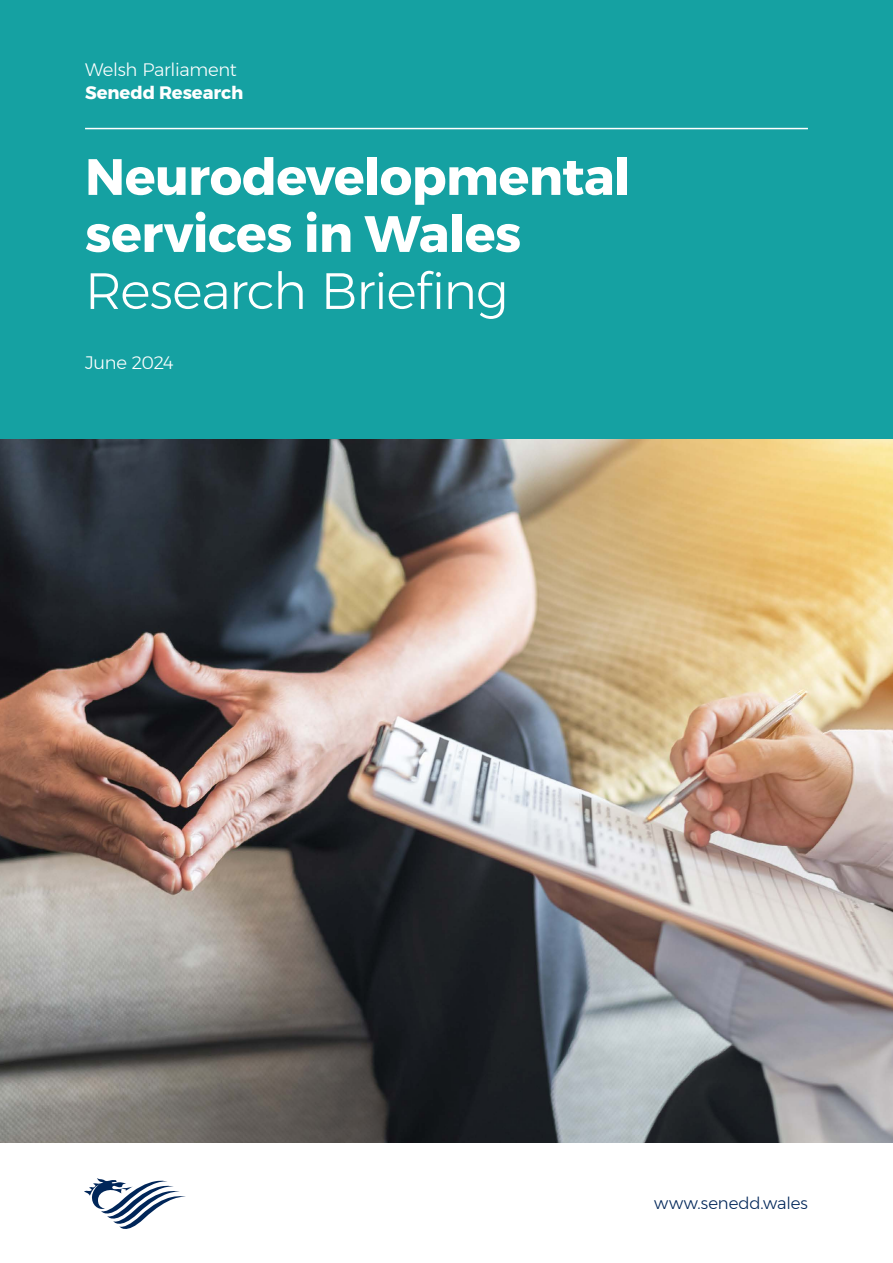
<style>
.page{position:relative;width:893px;height:1263px;background:#fff}
.page>*{position:absolute;margin:0;border:0;box-sizing:border-box;transform-origin:0 0}
.t1{font:700 51px/57px "Montserrat";letter-spacing:-.01em;color:#fff}
.t2{font:300 51px "Montserrat";letter-spacing:-.02em;color:#fff}
.t3{font:300 18px "Montserrat";letter-spacing:-.02em;color:#fff}
.t4{font:700 18px "Montserrat";letter-spacing:-.005em;color:#fff}
.t5{font:300 16.5px "Montserrat";color:#002659}
</style>
<div class="page">
<img style="left:0;top:439px;width:893px;height:704px">
<svg style="left:84px;top:1178px;width:102px;height:51px"></svg>
<div style="left:0;top:0;width:893px;height:439px;background:#15a1a2"></div>
<hr style="left:85px;top:128px;width:723px;height:1px;background:#fff">
<p class="t3" style="left:85px;top:56px;width:153px">Welsh Parliament</p>
<p class="t4" style="left:85px;top:78px;width:160px">Senedd Research</p>
<p class="t1" style="left:85px;top:148px;width:547px">Neurodevelopmental services in Wales</p>
<p class="t2" style="left:85px;top:253px;width:425px">Research Briefing</p>
<p class="t3" style="left:85px;top:350px;width:90px">June 2024</p>
<p class="t5" style="left:654px;top:1191px;width:155px">www.senedd.wales</p>
</div>
